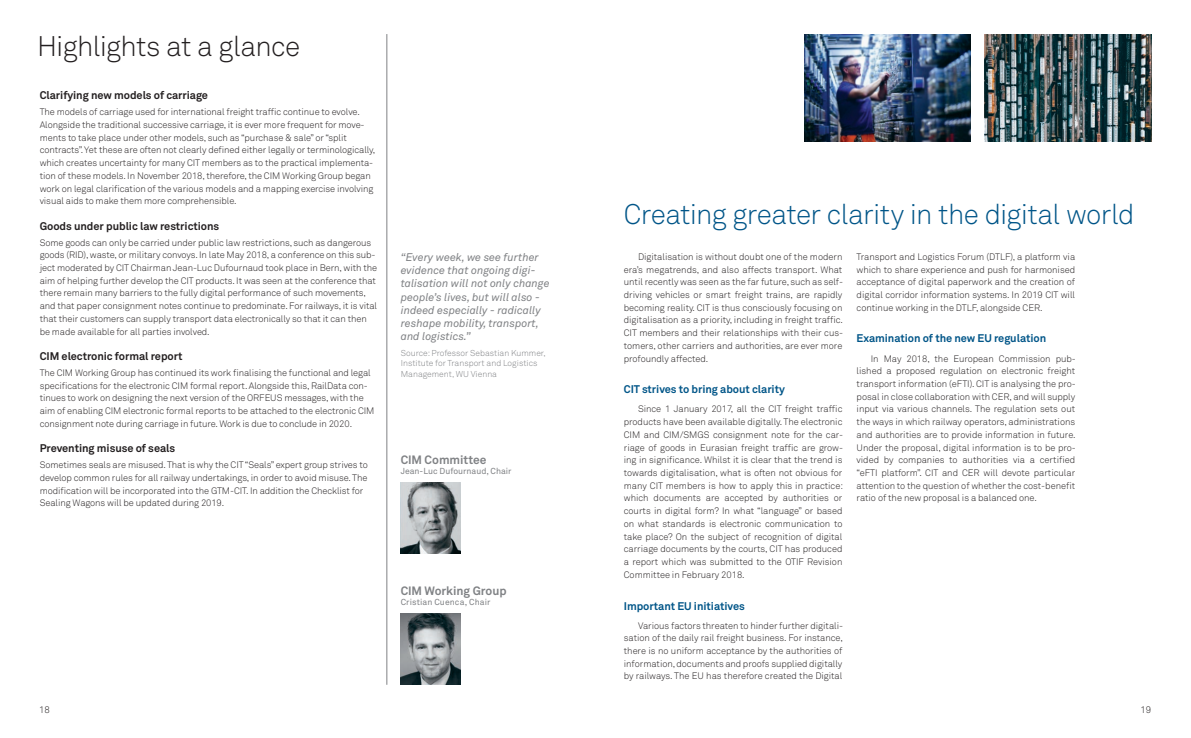
<style>
.page{position:relative;width:1191px;height:738px;background:#fff}
.page>*{position:absolute;margin:0;border:0;box-sizing:border-box;transform-origin:0 0}
.t1{font:300 28px "Akkurat";letter-spacing:-.02em;color:#058}
.t2{font:300 28px "Akkurat";letter-spacing:-.025em;color:#231f20}
.t3{font:700 12px "Akkurat";letter-spacing:-.005em;color:#808285}
.t4{font:italic 11px/13.2px "Akkurat";color:#808285}
.t5{font:700 11px "Akkurat";letter-spacing:-.005em;color:#231f20}
.t6{font:700 11px "Akkurat";letter-spacing:-.005em;color:#058}
.t7{font:300 9.5px "Akkurat";color:#231f20}
.t8{font:300 9.3px/12.7px "Akkurat";letter-spacing:-.01em;color:#231f20;text-align:justify}
.t9{font:8.6px "Akkurat";color:#808285}
.t10{font:300 8.5px/10.2px "Akkurat";color:#808285}
</style>
<div class="page">
<img style="left:985px;top:34px;width:166px;height:108px">
<hr style="left:386px;top:34px;width:1px;height:650px;background:#808285">
<img style="left:401px;top:613px;width:59px;height:71px">
<img style="left:401px;top:482px;width:59px;height:71px">
<img style="left:804px;top:34px;width:166px;height:108px">
<h1 class="t2" style="left:37px;top:29px;width:264px">Highlights at a glance</h1>
<p class="t5" style="left:40px;top:88px;width:170px">Clarifying new models of carriage</p>
<p class="t8" style="left:40px;top:106px;width:337px;text-align:left">The models of carriage used for international freight traffic continue to evolve.<br>Alongside the traditional successive carriage, it is ever more frequent for move&shy;ments to take place under other models, such as “purchase &amp; sale” or “split contracts”. Yet these are often not clearly defined either legally or terminologically, which creates uncertainty for many CIT members as to the practical implementa&shy;tion of these models. In November 2018, therefore, the CIM Working Group began work on legal clarification of the various models and a mapping exercise involving visual aids to make them more comprehensible.</p>
<p class="t5" style="left:40px;top:219px;width:181px">Goods under public law restrictions</p>
<p class="t8" style="left:40px;top:236px;width:339px;text-align:left">Some goods can only be carried under public law restrictions, such as dangerous goods (RID), waste, or military convoys. In late May 2018, a conference on this sub&shy;ject moderated by CIT Chairman Jean-Luc Dufournaud took place in Bern, with the aim of helping further develop the CIT products. It was seen at the conference that there remain many barriers to the fully digital performance of such movements, and that paper consignment notes continue to predominate. For railways, it is vital that their customers can supply transport data electronically so that it can then be made available for all parties involved.</p>
<p class="t5" style="left:40px;top:349px;width:144px">CIM electronic formal report</p>
<p class="t8" style="left:40px;top:366px;width:336px;text-align:left">The CIM Working Group has continued its work finalising the functional and legal specifications for the electronic CIM formal report. Alongside this, RailData con&shy;tinues to work on designing the next version of the ORFEUS messages, with the aim of enabling CIM electronic formal reports to be attached to the electronic CIM consignment note during carriage in future. Work is due to conclude in 2020.</p>
<p class="t5" style="left:40px;top:441px;width:137px">Preventing misuse of seals</p>
<p class="t8" style="left:40px;top:458px;width:330px;text-align:left">Sometimes seals are misused. That is why the CIT “Seals” expert group strives to develop common rules for all railway undertakings, in order to avoid misuse. The modification will be incorporated into the GTM-CIT. In addition the Checklist for Sealing Wagons will be updated during 2019.</p>
<p class="t4" style="left:401px;top:251px;width:150px">“Every week, we see further evidence that ongoing digi&shy;talisation will not only change people’s lives, but will also - indeed especially - radically reshape mobility, transport, and logistics.”</p>
<p class="t10" style="left:401px;top:348px;width:146px">Source: Professor Sebastian Kummer,<br>Institute for Transport and Logistics<br>Management, WU Vienna</p>
<p class="t3" style="left:401px;top:451px;width:87px">CIM Committee</p>
<p class="t9" style="left:401px;top:466px;width:112px">Jean-Luc Dufournaud, Chair</p>
<p class="t3" style="left:401px;top:582px;width:107px">CIM Working Group</p>
<p class="t9" style="left:401px;top:596px;width:91px">Cristian Cuenca, Chair</p>
<h1 class="t1" style="left:624px;top:198px;width:512px">Creating greater clarity in the digital world</h1>
<p class="t8" style="left:624px;top:250px;width:221px;text-indent:14px">Digitalisation is without doubt one of the modern era’s megatrends, and also affects transport. What until recently was seen as the far future, such as self&shy;driving vehicles or smart freight trains, are rapidly becoming reality. CIT is thus consciously focusing on digitalisation as a priority, including in freight traffic.<br>CIT members and their relationships with their cus&shy;tomers, other carriers and authorities, are ever more profoundly affected.</p>
<p class="t6" style="left:624px;top:382px;width:163px">CIT strives to bring about clarity</p>
<p class="t8" style="left:624px;top:402px;width:221px;text-indent:14px">Since 1 January 2017, all the CIT freight traffic products have been available digitally. The electronic CIM and CIM/SMGS consignment note for the car&shy;riage of goods in Eurasian freight traffic are grow&shy;ing in significance. Whilst it is clear that the trend is towards digitalisation, what is often not obvious for many CIT members is how to apply this in practice: which documents are accepted by authorities or courts in digital form? In what “language” or based on what standards is electronic communication to take place? On the subject of recognition of digital carriage documents by the courts, CIT has produced a report which was submitted to the OTIF Revision Committee in February 2018.</p>
<p class="t6" style="left:624px;top:598px;width:123px">Important EU initiatives</p>
<p class="t8" style="left:624px;top:618px;width:221px;text-indent:14px">Various factors threaten to hinder further digitali&shy;sation of the daily rail freight business. For instance, there is no uniform acceptance by the authorities of information, documents and proofs supplied digitally by railways. The EU has therefore created the Digital</p>
<p class="t8" style="left:856px;top:250px;width:220px">Transport and Logistics Forum (DTLF), a platform via which to share experience and push for harmonised acceptance of digital paperwork and the creation of digital corridor information systems. In 2019 CIT will continue working in the DTLF, alongside CER.</p>
<p class="t6" style="left:856px;top:331px;width:191px">Examination of the new EU regulation</p>
<p class="t8" style="left:856px;top:352px;width:221px;text-indent:14px">In May 2018, the European Commission pub&shy;lished a proposed regulation on electronic freight transport information (eFTI). CIT is analysing the pro&shy;posal in close collaboration with CER, and will supply input via various channels. The regulation sets out the ways in which railway operators, administrations and authorities are to provide information in future.<br>Under the proposal, digital information is to be pro&shy;vided by companies to authorities via a certified “eFTI platform”. CIT and CER will devote particular attention to the question of whether the cost-benefit ratio of the new proposal is a balanced one.</p>
<p class="t7" style="left:39px;top:703px;width:12px">18</p>
<p class="t7" style="left:1140px;top:703px;width:12px">19</p>
</div>
